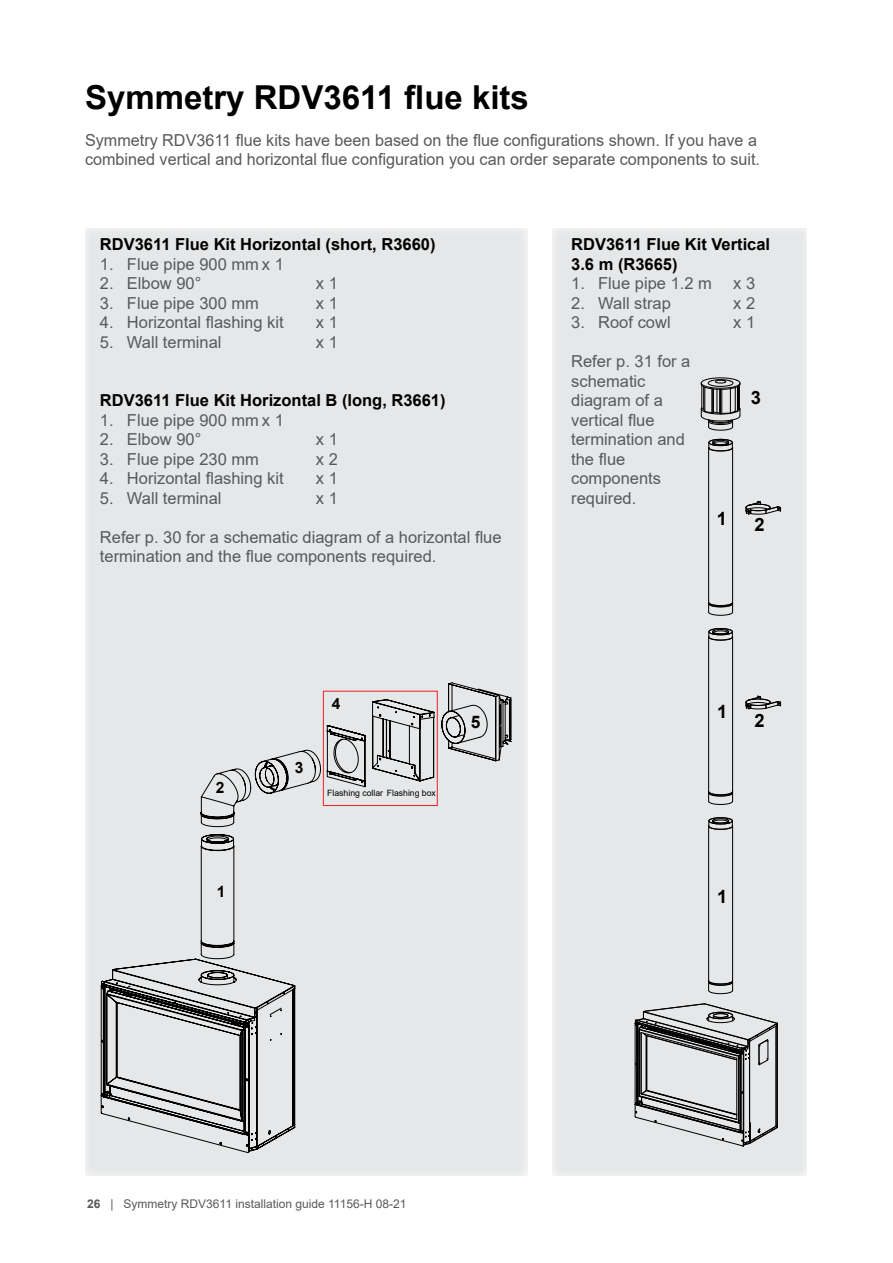
<style>
.page{position:relative;width:893px;height:1263px;background:#fff}
.page>*{position:absolute;margin:0;border:0;box-sizing:border-box;transform-origin:0 0}
.t1{font:700 33px "Arial";color:#000}
.t2{font:700 18.3px "Arial";color:#000}
.t3{font:700 17.4px "Arial";color:#000}
.t4{font:16.5px/19.5px "Arial";color:#58595b}
.t5{font:700 16.5px/19.5px "Arial";color:#000}
.t6{font:700 15.6px "Arial";color:#000}
.t7{font:12px "Arial";color:#58595b}
.t8{font:8.7px "Arial";color:#000}
.s1{font-weight:700}
</style>
<div class="page">
<div style="left:552px;top:228px;width:255px;height:949px;background:#e6e7e8"></div>
<div style="left:84px;top:228px;width:444px;height:949px;background:#e6e7e8"></div>
<svg style="left:100px;top:682px;width:412px;height:471px"></svg>
<div style="left:323px;top:691px;width:115px;height:115px;border:1px solid #ec2024"></div>
<hr style="left:749px;top:1039px;width:1px;height:104px;background:#000">
<hr style="left:775px;top:1026px;width:1px;height:100px;background:#000">
<hr style="left:776px;top:1026px;width:1px;height:100px;background:#000">
<hr style="left:646px;top:1035px;width:1px;height:55px;background:#000">
<hr style="left:736px;top:1058px;width:1px;height:61px;background:#000">
<hr style="left:641px;top:1033px;width:1px;height:60px;background:#000">
<hr style="left:738px;top:1058px;width:1px;height:63px;background:#000">
<hr style="left:635px;top:1023px;width:1px;height:81px;background:#000">
<hr style="left:636px;top:1024px;width:1px;height:81px;background:#000">
<hr style="left:740px;top:1052px;width:1px;height:80px;background:#000">
<hr style="left:741px;top:1052px;width:1px;height:80px;background:#000">
<hr style="left:743px;top:1052px;width:1px;height:81px;background:#000">
<hr style="left:777px;top:1025px;width:1px;height:100px;background:#000">
<hr style="left:639px;top:1031px;width:1px;height:63px;background:#000">
<hr style="left:637px;top:1024px;width:1px;height:80px;background:#000">
<svg style="left:634px;top:1003px;width:144px;height:63px"></svg>
<svg style="left:634px;top:1088px;width:144px;height:59px"></svg>
<svg style="left:708px;top:979px;width:26px;height:16px"></svg>
<hr style="left:708px;top:826px;width:1px;height:155px;background:#000">
<hr style="left:732px;top:826px;width:1px;height:155px;background:#000">
<svg style="left:708px;top:817px;width:26px;height:13px"></svg>
<svg style="left:708px;top:790px;width:26px;height:15px"></svg>
<hr style="left:708px;top:637px;width:1px;height:154px;background:#000">
<hr style="left:732px;top:637px;width:1px;height:154px;background:#000">
<svg style="left:708px;top:628px;width:26px;height:13px"></svg>
<svg style="left:700px;top:377px;width:41px;height:54px"></svg>
<svg style="left:745px;top:695px;width:37px;height:15px"></svg>
<svg style="left:745px;top:501px;width:37px;height:14px"></svg>
<svg style="left:708px;top:601px;width:26px;height:15px"></svg>
<hr style="left:708px;top:448px;width:1px;height:154px;background:#000">
<hr style="left:732px;top:448px;width:1px;height:154px;background:#000">
<svg style="left:708px;top:438px;width:26px;height:14px"></svg>
<h1 class="t1" style="left:85px;top:74px;width:445px">Symmetry RDV3611 flue kits</h1>
<p class="t4" style="left:85px;top:130px;width:676px">Symmetry RDV3611 flue kits have been based on the flue configurations shown. If you have a combined vertical and horizontal flue configuration you can order separate components to suit.</p>
<p class="t5" style="left:100px;top:235px;width:337px">RDV3611 Flue Kit Horizontal (short, R3660)</p>
<p class="t4" style="left:100px;top:254px;width:186px">1. Flue pipe 900 mm x 1</p>
<p class="t4" style="left:100px;top:273px;width:103px">2. Elbow 90°</p>
<p class="t4" style="left:316px;top:273px;width:24px">x 1</p>
<p class="t4" style="left:100px;top:293px;width:161px">3. Flue pipe 300 mm</p>
<p class="t4" style="left:316px;top:293px;width:24px">x 1</p>
<p class="t4" style="left:100px;top:312px;width:185px">4. Horizontal flashing kit</p>
<p class="t4" style="left:316px;top:312px;width:24px">x 1</p>
<p class="t4" style="left:100px;top:332px;width:123px">5. Wall terminal</p>
<p class="t4" style="left:316px;top:332px;width:24px">x 1</p>
<p class="t5" style="left:100px;top:391px;width:347px">RDV3611 Flue Kit Horizontal B (long, R3661)</p>
<p class="t4" style="left:100px;top:410px;width:186px">1. Flue pipe 900 mm x 1</p>
<p class="t4" style="left:100px;top:429px;width:103px">2. Elbow 90°</p>
<p class="t4" style="left:316px;top:429px;width:24px">x 1</p>
<p class="t4" style="left:100px;top:449px;width:161px">3. Flue pipe 230 mm</p>
<p class="t4" style="left:316px;top:449px;width:24px">x 2</p>
<p class="t4" style="left:100px;top:468px;width:185px">4. Horizontal flashing kit</p>
<p class="t4" style="left:316px;top:468px;width:24px">x 1</p>
<p class="t4" style="left:100px;top:488px;width:123px">5. Wall terminal</p>
<p class="t4" style="left:316px;top:488px;width:24px">x 1</p>
<p class="t4" style="left:100px;top:527px;width:403px">Refer p. 30 for a schematic diagram of a horizontal flue termination and the flue components required.</p>
<p class="t6" style="left:216px;top:776px;width:10px">2</p>
<p class="t6" style="left:217px;top:880px;width:10px">1</p>
<p class="t6" style="left:295px;top:756px;width:10px">3</p>
<p class="t6" style="left:332px;top:693px;width:10px">4</p>
<p class="t8" style="left:327px;top:786px;width:110px">Flashing collar Flashing box</p>
<p class="t3" style="left:471px;top:709px;width:11px">5</p>
<p class="t5" style="left:571px;top:235px;width:201px">RDV3611 Flue Kit Vertical<br>3.6 m (R3665)</p>
<p class="t4" style="left:571px;top:274px;width:142px">1. Flue pipe 1.2 m</p>
<p class="t4" style="left:733px;top:274px;width:24px">x 3</p>
<p class="t4" style="left:571px;top:293px;width:101px">2. Wall strap</p>
<p class="t4" style="left:733px;top:293px;width:24px">x 2</p>
<p class="t4" style="left:571px;top:313px;width:101px">3. Roof cowl</p>
<p class="t4" style="left:733px;top:313px;width:24px">x 1</p>
<p class="t4" style="left:571px;top:352px;width:121px">Refer p. 31 for a schematic diagram of a vertical flue termination and the flue components required.</p>
<p class="t2" style="left:751px;top:385px;width:12px">3</p>
<p class="t2" style="left:717px;top:506px;width:12px">1</p>
<p class="t2" style="left:754px;top:512px;width:12px">2</p>
<p class="t2" style="left:717px;top:698px;width:12px">1</p>
<p class="t2" style="left:754px;top:708px;width:12px">2</p>
<p class="t2" style="left:717px;top:884px;width:12px">1</p>
<p class="t7" style="left:87px;top:1195px;width:321px"><span class="s1">26</span> | Symmetry RDV3611 installation guide 11156-H 08-21</p>
</div>
